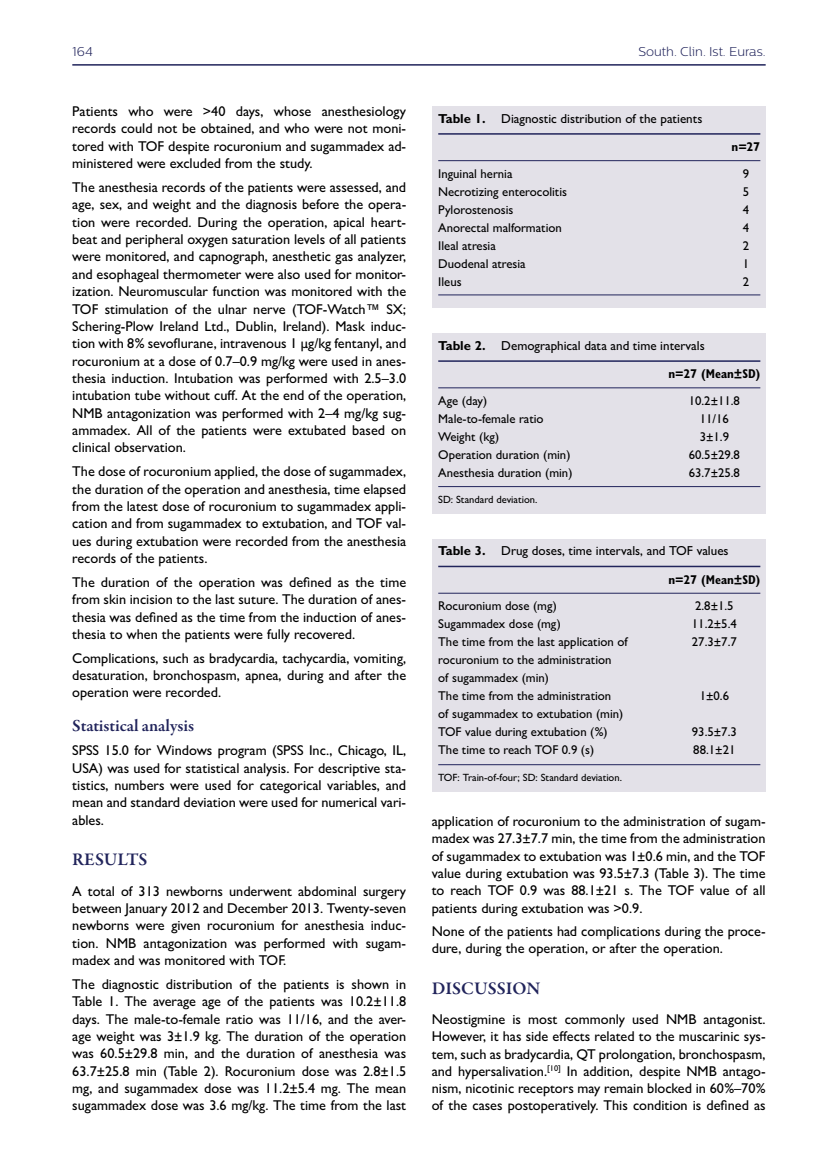
<style>
.page{position:relative;width:838px;height:1170px;background:#fff}
.page>*{position:absolute;margin:0;border:0;box-sizing:border-box;transform-origin:0 0}
.t1{font:600 18px "Garamond Premr Pro";color:#21245b}
.t2{font:600 17.25px "Garamond Premr Pro";color:#21245b}
.t3{font:500 14.25px/17.4px "Gill Sans MT Pro";color:#000;text-align:justify}
.t4{font:500 13.05px "Gill Sans MT Pro";color:#000}
.t5{font:500 12.75px/18px "Gill Sans MT Pro";color:#000}
.t6{font:700 condensed 12.75px "Gill Sans MT Pro";color:#000}
.t7{font:300 12.75px "Centrale Sans";color:#21245b}
.t8{font:500 10.5px "Gill Sans MT Pro";color:#000}
.s1{font-weight:700}
</style>
<div class="page">
<hr style="left:72px;top:64px;width:693px;height:2px;background:#21245b">
<div style="left:432px;top:539px;width:333px;height:252px;background:#e3e1e8"></div>
<hr style="left:438px;top:565px;width:322px;height:2px;background:#21245b">
<hr style="left:438px;top:592px;width:322px;height:1px;background:#21245b">
<hr style="left:438px;top:764px;width:322px;height:1px;background:#21245b">
<div style="left:432px;top:333px;width:333px;height:180px;background:#e3e1e8"></div>
<hr style="left:438px;top:360px;width:322px;height:2px;background:#21245b">
<hr style="left:438px;top:387px;width:322px;height:1px;background:#21245b">
<hr style="left:438px;top:486px;width:322px;height:1px;background:#21245b">
<div style="left:432px;top:106px;width:333px;height:202px;background:#e3e1e8"></div>
<hr style="left:438px;top:133px;width:322px;height:2px;background:#21245b">
<hr style="left:438px;top:160px;width:322px;height:1px;background:#21245b">
<hr style="left:438px;top:294px;width:322px;height:1px;background:#21245b">
<p class="t7" style="left:72px;top:45px;width:22px">164</p>
<p class="t7" style="left:638px;top:45px;width:129px">South. Clin. Ist. Euras.</p>
<p class="t3" style="left:72px;top:102px;width:335px">Patients who were &gt;40 days, whose anesthesiology records could not be obtained, and who were not moni&shy;tored with TOF despite rocuronium and sugammadex ad&shy;ministered were excluded from the study.</p>
<p class="t3" style="left:72px;top:178px;width:335px">The anesthesia records of the patients were assessed, and age, sex, and weight and the diagnosis before the opera&shy;tion were recorded. During the operation, apical heart&shy;beat and peripheral oxygen saturation levels of all patients were monitored, and capnograph, anesthetic gas analyzer, and esophageal thermometer were also used for monitor&shy;ization. Neuromuscular function was monitored with the TOF stimulation of the ulnar nerve (TOF-Watch™ SX; Schering-Plow Ireland Ltd., Dublin, Ireland). Mask induc&shy;tion with 8% sevoflurane, intravenous 1 µg/kg fentanyl, and rocuronium at a dose of 0.7–0.9 mg/kg were used in anes&shy;thesia induction. Intubation was performed with 2.5–3.0 intubation tube without cuff. At the end of the operation, NMB antagonization was performed with 2–4 mg/kg sug&shy;ammadex. All of the patients were extubated based on clinical observation.</p>
<p class="t3" style="left:72px;top:462px;width:335px">The dose of rocuronium applied, the dose of sugammadex, the duration of the operation and anesthesia, time elapsed from the latest dose of rocuronium to sugammadex appli&shy;cation and from sugammadex to extubation, and TOF val&shy;ues during extubation were recorded from the anesthesia records of the patients.</p>
<p class="t3" style="left:72px;top:573px;width:335px">The duration of the operation was defined as the time from skin incision to the last suture. The duration of anes&shy;thesia was defined as the time from the induction of anes&shy;thesia to when the patients were fully recovered.</p>
<p class="t3" style="left:72px;top:649px;width:335px">Complications, such as bradycardia, tachycardia, vomiting, desaturation, bronchospasm, apnea, during and after the operation were recorded.</p>
<p class="t2" style="left:72px;top:715px;width:123px">Statistical analysis</p>
<p class="t3" style="left:72px;top:741px;width:335px">SPSS 15.0 for Windows program (SPSS Inc., Chicago, IL, USA) was used for statistical analysis. For descriptive sta&shy;tistics, numbers were used for categorical variables, and mean and standard deviation were used for numerical vari&shy;ables.</p>
<p class="t1" style="left:72px;top:848px;width:77px">RESULTS</p>
<p class="t3" style="left:72px;top:881px;width:335px">A total of 313 newborns underwent abdominal surgery between January 2012 and December 2013. Twenty-seven newborns were given rocuronium for anesthesia induc&shy;tion. NMB antagonization was performed with sugam&shy;madex and was monitored with TOF.</p>
<p class="t3" style="left:72px;top:975px;width:335px">The diagnostic distribution of the patients is shown in Table 1. The average age of the patients was 10.2±11.8 days. The male-to-female ratio was 11/16, and the aver&shy;age weight was 3±1.9 kg. The duration of the operation was 60.5±29.8 min, and the duration of anesthesia was 63.7±25.8 min (Table 2). Rocuronium dose was 2.8±1.5 mg, and sugammadex dose was 11.2±5.4 mg. The mean sugammadex dose was 3.6 mg/kg. The time from the last</p>
<p class="t4" style="left:438px;top:111px;width:265px"><span class="s1">Table 1.</span> Diagnostic distribution of the patients</p>
<p class="t6" style="left:731px;top:139px;width:30px">n=27</p>
<p class="t5" style="left:438px;top:164px;width:76px">Inguinal hernia</p>
<p class="t5" style="left:742px;top:164px;width:8px">9</p>
<p class="t5" style="left:438px;top:182px;width:130px">Necrotizing enterocolitis</p>
<p class="t5" style="left:742px;top:182px;width:8px">5</p>
<p class="t5" style="left:438px;top:200px;width:77px">Pylorostenosis</p>
<p class="t5" style="left:742px;top:200px;width:8px">4</p>
<p class="t5" style="left:438px;top:218px;width:125px">Anorectal malformation</p>
<p class="t5" style="left:742px;top:218px;width:8px">4</p>
<p class="t5" style="left:438px;top:236px;width:59px">Ileal atresia</p>
<p class="t5" style="left:742px;top:236px;width:8px">2</p>
<p class="t5" style="left:438px;top:254px;width:89px">Duodenal atresia</p>
<p class="t5" style="left:742px;top:254px;width:8px">1</p>
<p class="t5" style="left:438px;top:272px;width:25px">Ileus</p>
<p class="t5" style="left:742px;top:272px;width:8px">2</p>
<p class="t4" style="left:438px;top:338px;width:268px"><span class="s1">Table 2.</span> Demographical data and time intervals</p>
<p class="t6" style="left:668px;top:366px;width:93px">n=27 (Mean±SD)</p>
<p class="t5" style="left:438px;top:391px;width:50px">Age (day)</p>
<p class="t5" style="left:688px;top:391px;width:53px">10.2±11.8</p>
<p class="t5" style="left:438px;top:409px;width:107px">Male-to-female ratio</p>
<p class="t5" style="left:700px;top:409px;width:31px">11/16</p>
<p class="t5" style="left:438px;top:427px;width:63px">Weight (kg)</p>
<p class="t5" style="left:699px;top:427px;width:31px">3±1.9</p>
<p class="t5" style="left:438px;top:445px;width:134px">Operation duration (min)</p>
<p class="t5" style="left:688px;top:445px;width:53px">60.5±29.8</p>
<p class="t5" style="left:438px;top:463px;width:136px">Anesthesia duration (min)</p>
<p class="t5" style="left:688px;top:463px;width:53px">63.7±25.8</p>
<p class="t8" style="left:438px;top:493px;width:101px">SD: Standard deviation.</p>
<p class="t4" style="left:438px;top:543px;width:292px"><span class="s1">Table 3.</span> Drug doses, time intervals, and TOF values</p>
<p class="t6" style="left:668px;top:571px;width:93px">n=27 (Mean±SD)</p>
<p class="t5" style="left:438px;top:596px;width:120px">Rocuronium dose (mg)</p>
<p class="t5" style="left:695px;top:596px;width:40px">2.8±1.5</p>
<p class="t5" style="left:438px;top:614px;width:124px">Sugammadex dose (mg)</p>
<p class="t5" style="left:692px;top:614px;width:46px">11.2±5.4</p>
<p class="t5" style="left:438px;top:632px;width:191px">The time from the last application of</p>
<p class="t5" style="left:692px;top:632px;width:46px">27.3±7.7</p>
<p class="t5" style="left:438px;top:650px;width:175px">rocuronium to the administration of sugammadex (min)<br>The time from the administration</p>
<p class="t5" style="left:699px;top:686px;width:31px">1±0.6</p>
<p class="t5" style="left:438px;top:704px;width:186px">of sugammadex to extubation (min)<br>TOF value during extubation (%)</p>
<p class="t5" style="left:692px;top:722px;width:46px">93.5±7.3</p>
<p class="t5" style="left:438px;top:740px;width:157px">The time to reach TOF 0.9 (s)</p>
<p class="t5" style="left:693px;top:740px;width:44px">88.1±21</p>
<p class="t8" style="left:438px;top:770px;width:185px">TOF: Train-of-four; SD: Standard deviation.</p>
<p class="t3" style="left:432px;top:812px;width:335px">application of rocuronium to the administration of sugam&shy;madex was 27.3±7.7 min, the time from the administration of sugammadex to extubation was 1±0.6 min, and the TOF value during extubation was 93.5±7.3 (Table 3). The time to reach TOF 0.9 was 88.1±21 s. The TOF value of all patients during extubation was &gt;0.9.</p>
<p class="t3" style="left:432px;top:922px;width:335px">None of the patients had complications during the proce&shy;dure, during the operation, or after the operation.</p>
<p class="t1" style="left:432px;top:977px;width:110px">DISCUSSION</p>
<p class="t3" style="left:432px;top:1010px;width:335px">Neostigmine is most commonly used NMB antagonist.<br>However, it has side effects related to the muscarinic sys&shy;tem, such as bradycardia, QT prolongation, bronchospasm, and hypersalivation.<sup>[10]</sup> In addition, despite NMB antago&shy;nism, nicotinic receptors may remain blocked in 60%–70% of the cases postoperatively. This condition is defined as</p>
</div>
